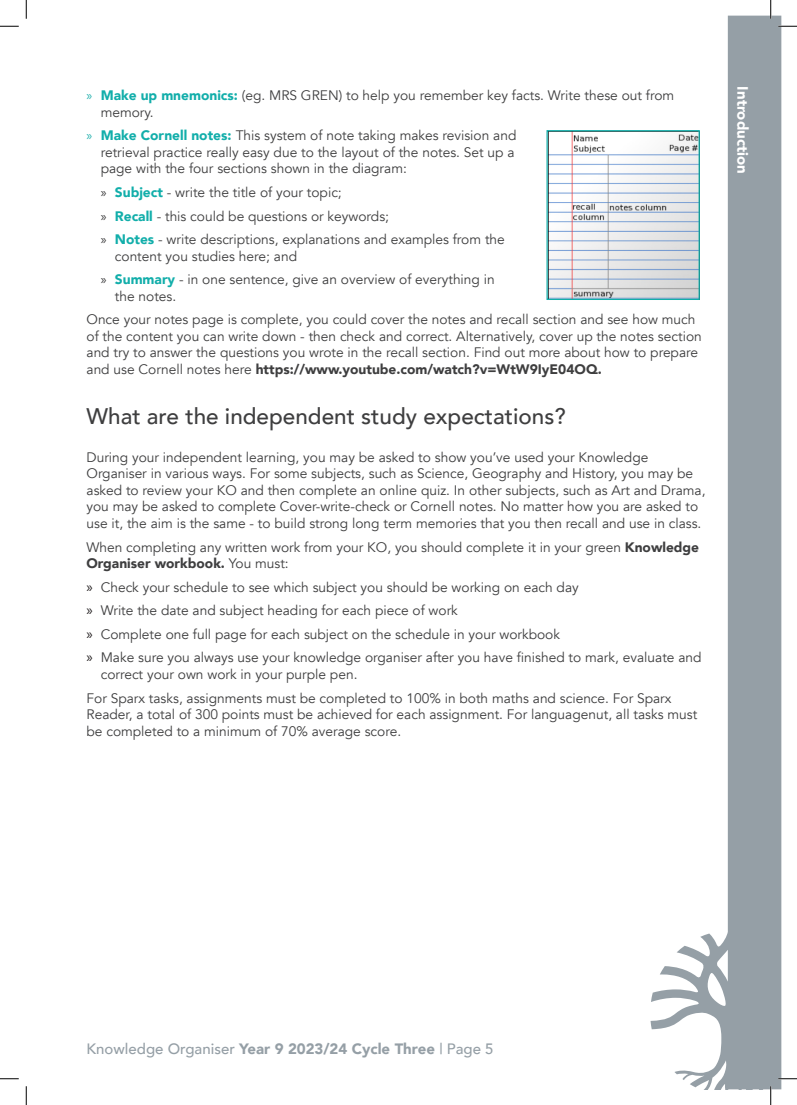
<style>
.page{position:relative;width:797px;height:1105px;background:#fff}
.page>*{position:absolute;margin:0;border:0;box-sizing:border-box;transform-origin:0 0}
.t1{font:500 22.5px "Avenir";color:#3e3e3f}
.t2{font:500 15px "Avenir";color:#959fa6}
.t3{font:900 15px "Avenir";color:#fff}
.t4{font:13.75px/16.5px "Avenir";color:#3e3e3f}
.s1{font-family:"Myriad Pro";color:#2cb4b1}
.s2{font-weight:900;color:#12aeaa}
.s3{font-family:"Myriad Pro"}
.s4{font-weight:900}
.s5{font-family:"Myriad Pro";font-size:15px;color:#231f20}
</style>
<div class="page">
<svg style="left:650px;top:16px;width:131px;height:1073px"></svg>
<img style="left:548px;top:132px;width:149px;height:166px">
<div style="left:546px;top:130px;width:153px;height:170px;border:1px solid #12aeaa"></div>
<svg style="left:0;top:25px;width:19px;height:2px"></svg>
<svg style="left:778px;top:25px;width:19px;height:2px"></svg>
<svg style="left:0;top:1078px;width:19px;height:1px"></svg>
<svg style="left:778px;top:1078px;width:19px;height:1px"></svg>
<svg style="left:25px;top:0;width:2px;height:19px"></svg>
<svg style="left:25px;top:1086px;width:2px;height:19px"></svg>
<svg style="left:770px;top:0;width:1px;height:19px"></svg>
<svg style="left:770px;top:1086px;width:1px;height:19px"></svg>
<p class="t4" style="left:101px;top:88px;width:575px;text-indent:-14px"><span class="s1">»</span> <span class="s2">Make up mnemonics:</span> (eg. MRS GREN) to help you remember key facts. Write these out from memory.</p>
<p class="t4" style="left:101px;top:128px;width:417px;text-indent:-14px"><span class="s1">»</span> <span class="s2">Make Cornell notes:</span> This system of note taking makes revision and retrieval practice really easy due to the layout of the notes. Set up a page with the four sections shown in the diagram:</p>
<p class="t4" style="left:101px;top:184px;width:242px"><span class="s3">»</span> <span class="s2">Subject</span> - write the title of your topic;</p>
<p class="t4" style="left:101px;top:208px;width:290px"><span class="s3">»</span> <span class="s2">Recall</span> - this could be questions or keywords;</p>
<p class="t4" style="left:115px;top:231px;width:391px;text-indent:-14px"><span class="s3">»</span> <span class="s2">Notes</span> - write descriptions, explanations and examples from the content you studies here; and</p>
<p class="t4" style="left:115px;top:271px;width:381px;text-indent:-14px"><span class="s3">»</span> <span class="s2">Summary</span> - in one sentence, give an overview of everything in the notes.</p>
<p class="t4" style="left:86px;top:312px;width:616px">Once your notes page is complete, you could cover the notes and recall section and see how much of the content you can write down - then check and correct. Alternatively, cover up the notes section and try to answer the questions you wrote in the recall section. Find out more about how to prepare and use Cornell notes here <span class="s4">https://www.youtube.com/watch?v=WtW9IyE04OQ.</span></p>
<p class="t1" style="left:86px;top:397px;width:480px">What are the independent study expectations?</p>
<p class="t4" style="left:86px;top:449px;width:620px">During your independent learning, you may be asked to show you’ve used your Knowledge Organiser in various ways. For some subjects, such as Science, Geography and History, you may be asked to review your KO and then complete an online quiz. In other subjects, such as Art and Drama, you may be asked to complete Cover-write-check or Cornell notes. No matter how you are asked to use it, the aim is the same - to build strong long term memories that you then recall and use in class.</p>
<p class="t4" style="left:86px;top:539px;width:614px">When completing any written work from your KO, you should complete it in your green <span class="s4">Knowledge<br>Organiser workbook.</span> You must:</p>
<p class="t4" style="left:86px;top:579px;width:494px"><span class="s5">»</span> Check your schedule to see which subject you should be working on each day</p>
<p class="t4" style="left:86px;top:602px;width:373px"><span class="s5">»</span> Write the date and subject heading for each piece of work</p>
<p class="t4" style="left:86px;top:626px;width:475px"><span class="s5">»</span> Complete one full page for each subject on the schedule in your workbook</p>
<p class="t4" style="left:101px;top:650px;width:602px;text-indent:-14px"><span class="s5">»</span> Make sure you always use your knowledge organiser after you have finished to mark, evaluate and correct your own work in your purple pen.</p>
<p class="t4" style="left:86px;top:690px;width:612px">For Sparx tasks, assignments must be completed to 100% in both maths and science. For Sparx<br>Reader, a total of 300 points must be achieved for each assignment. For languagenut, all tasks must be completed to a minimum of 70% average score.</p>
<p class="t3" style="left:755px;top:86px;width:89px;rotate:90deg">Introduction</p>
<p class="t2" style="left:86px;top:1036px;width:408px">Knowledge Organiser <span class="s4">Year 9 2023/24 Cycle Three</span> | Page 5</p>
</div>
